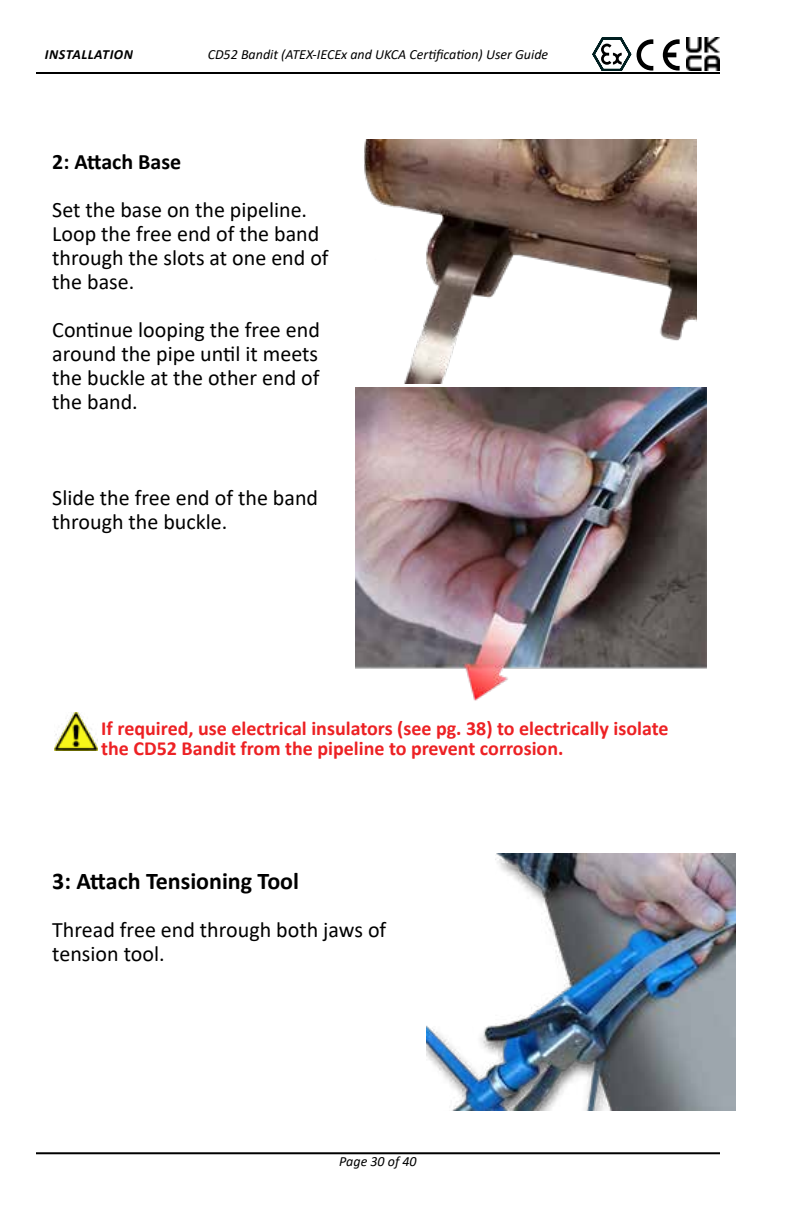
<style>
.page{position:relative;width:792px;height:1224px;background:#fff}
.page>*{position:absolute;margin:0;border:0;box-sizing:border-box;transform-origin:0 0}
.t1{font:700 24px "Calibri";color:#000}
.t2{font:22px/24px "Calibri";color:#000}
.t3{font:700 22px "Calibri";color:#000}
.t4{font:700 20px/20px "Calibri";color:#ed2124}
.t5{font:italic 14px "Calibri";color:#000}
.t6{font:italic 700 14px "Calibri";letter-spacing:.04em;color:#000}
</style>
<div class="page">
<hr style="left:36px;top:72px;width:684px;height:2px;background:#000">
<hr style="left:36px;top:1152px;width:684px;height:2px;background:#000">
<img style="left:54px;top:713px;width:44px;height:38px">
<img style="left:364px;top:140px;width:333px;height:243px">
<img style="left:356px;top:387px;width:350px;height:314px">
<svg style="left:592px;top:37px;width:39px;height:34px"></svg>
<svg style="left:637px;top:39px;width:16px;height:32px"></svg>
<svg style="left:663px;top:39px;width:17px;height:32px"></svg>
<img style="left:686px;top:37px;width:34px;height:34px">
<img style="left:426px;top:853px;width:310px;height:258px">
<p class="t6" style="left:45px;top:45px;width:90px">INSTALLATION</p>
<p class="t5" style="left:208px;top:45px;width:342px">CD52 Bandit (ATEX-IECEx and UKCA Certification) User Guide</p>
<p class="t3" style="left:52px;top:146px;width:130px">2: Attach Base</p>
<p class="t2" style="left:52px;top:197px;width:278px">Set the base on the pipeline.<br>Loop the free end of the band through the slots at one end of the base.</p>
<p class="t2" style="left:52px;top:317px;width:269px;text-align:justify">Continue looping the free end around the pipe until it meets the buckle at the other end of the band.</p>
<p class="t2" style="left:52px;top:485px;width:267px">Slide the free end of the band through the buckle.</p>
<p class="t4" style="left:101px;top:718px;width:569px">If required, use electrical insulators (see pg. 38) to electrically isolate the CD52 Bandit from the pipeline to prevent corrosion.</p>
<p class="t1" style="left:52px;top:864px;width:248px">3: Attach Tensioning Tool</p>
<p class="t2" style="left:52px;top:917px;width:336px">Thread free end through both jaws of tension tool.</p>
<p class="t5" style="left:339px;top:1151px;width:79px">Page 30 of 40</p>
</div>
